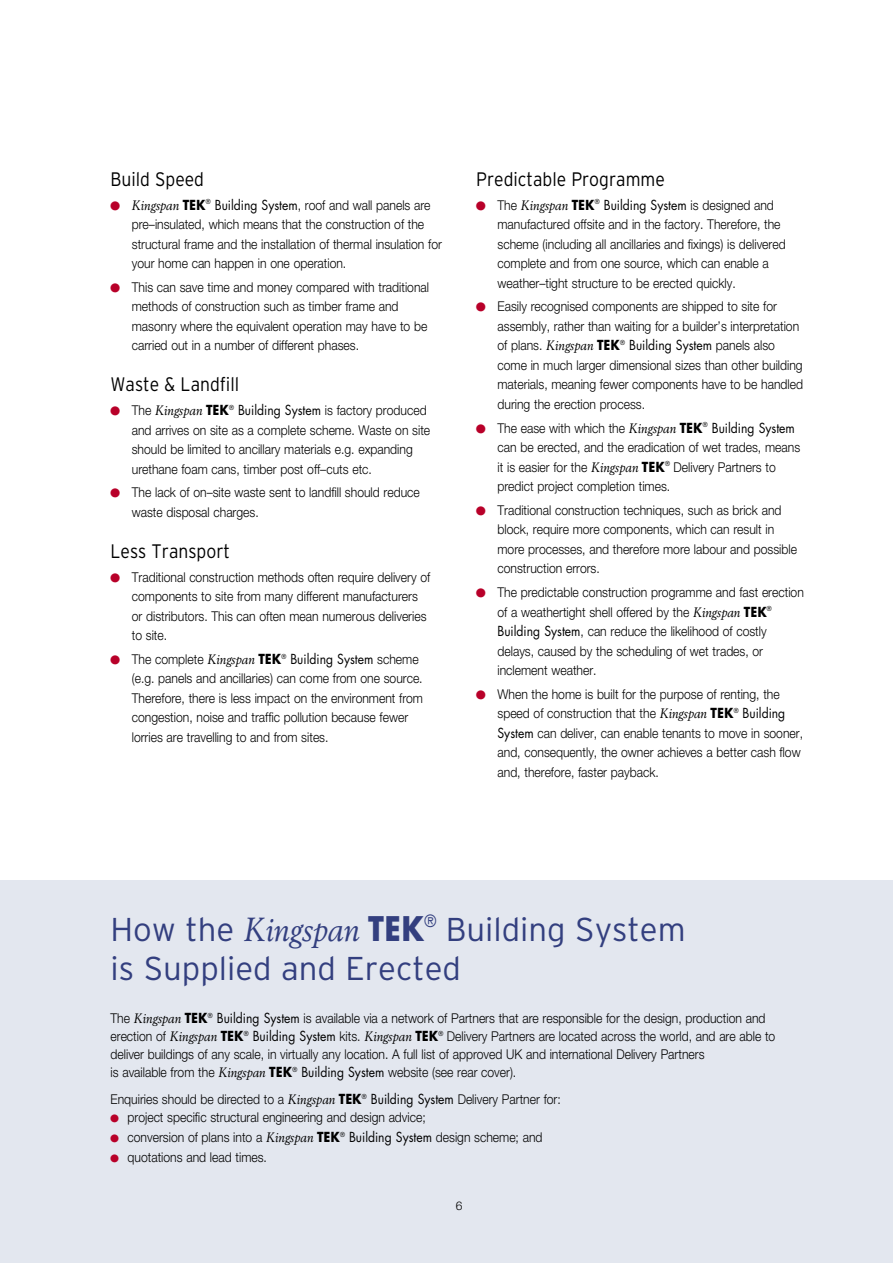
<style>
.page{position:relative;width:893px;height:1263px;background:#fff}
.page>*{position:absolute;margin:0;border:0;box-sizing:border-box;transform-origin:0 0}
.t1{font:300 33px/39px "Interstate";color:#333f7f}
.t2{font:300 19.5px "Interstate";color:#000;scale:.9 1}
.t3{font:300 13.5px/19.5px "Helvetica Neue";color:#000;scale:.9 1}
.t4{font:300 12px "Helvetica Neue";color:#000}
.s1{color:#b80029}
.s2{font-family:"Berling";font-weight:400;font-style:italic}
.s3{font-family:"Futura";font-weight:700}
.s4{font-family:"Futura";font-weight:400}
</style>
<div class="page">
<div style="left:0;top:880px;width:893px;height:383px;background:#e3e7ef"></div>
<h2 class="t2" style="left:111px;top:168px;width:105px">Build Speed</h2>
<p class="t3" style="left:132px;top:195px;width:346px;text-indent:-21px"><span class="s1">●</span> <span class="s2">Kingspan</span> <span class="s3">TEK</span><sup>®</sup> <span class="s4">Building System</span>, roof and wall panels are pre–insulated, which means that the construction of the structural frame and the installation of thermal insulation for your home can happen in one operation.</p>
<p class="t3" style="left:132px;top:277px;width:332px;text-indent:-21px"><span class="s1">●</span> This can save time and money compared with traditional methods of construction such as timber frame and masonry where the equivalent operation may have to be carried out in a number of different phases.</p>
<h2 class="t2" style="left:111px;top:374px;width:144px">Waste &amp; Landfill</h2>
<p class="t3" style="left:132px;top:400px;width:333px;text-indent:-21px"><span class="s1">●</span> The <span class="s2">Kingspan</span> <span class="s3">TEK</span><sup>®</sup> <span class="s4">Building System</span> is factory produced and arrives on site as a complete scheme. Waste on site should be limited to ancillary materials e.g. expanding urethane foam cans, timber post off–cuts etc.</p>
<p class="t3" style="left:132px;top:482px;width:321px;text-indent:-21px"><span class="s1">●</span> The lack of on–site waste sent to landfill should reduce waste disposal charges.</p>
<h2 class="t2" style="left:111px;top:540px;width:134px">Less Transport</h2>
<p class="t3" style="left:132px;top:567px;width:333px;text-indent:-21px"><span class="s1">●</span> Traditional construction methods often require delivery of components to site from many different manufacturers or distributors. This can often mean numerous deliveries to site.</p>
<p class="t3" style="left:132px;top:649px;width:325px;text-indent:-21px"><span class="s1">●</span> The complete <span class="s2">Kingspan</span> <span class="s3">TEK</span><sup>®</sup> <span class="s4">Building System</span> scheme (e.g. panels and ancillaries) can come from one source.<br>Therefore, there is less impact on the environment from congestion, noise and traffic pollution because fewer lorries are travelling to and from sites.</p>
<h2 class="t2" style="left:476px;top:168px;width:211px">Predictable Programme</h2>
<p class="t3" style="left:497px;top:195px;width:322px;text-indent:-21px"><span class="s1">●</span> The <span class="s2">Kingspan</span> <span class="s3">TEK</span><sup>®</sup> <span class="s4">Building System</span> is designed and manufactured offsite and in the factory. Therefore, the scheme (including all ancillaries and fixings) is delivered complete and from one source, which can enable a weather–tight structure to be erected quickly.</p>
<p class="t3" style="left:497px;top:296px;width:341px;text-indent:-21px"><span class="s1">●</span> Easily recognised components are shipped to site for assembly, rather than waiting for a builder’s interpretation of plans. <span class="s2">Kingspan</span> <span class="s3">TEK</span><sup>®</sup> <span class="s4">Building System</span> panels also come in much larger dimensional sizes than other building materials, meaning fewer components have to be handled during the erection process.</p>
<p class="t3" style="left:497px;top:418px;width:338px;text-indent:-21px"><span class="s1">●</span> The ease with which the <span class="s2">Kingspan</span> <span class="s3">TEK</span><sup>®</sup> <span class="s4">Building System </span>can be erected, and the eradication of wet trades, means it is easier for the <span class="s2">Kingspan</span> <span class="s3">TEK</span><sup>®</sup> Delivery Partners to predict project completion times.</p>
<p class="t3" style="left:497px;top:500px;width:334px;text-indent:-21px"><span class="s1">●</span> Traditional construction techniques, such as brick and block, require more components, which can result in more processes, and therefore more labour and possible construction errors.</p>
<p class="t3" style="left:497px;top:582px;width:342px;text-indent:-21px"><span class="s1">●</span> The predictable construction programme and fast erection of a weathertight shell offered by the <span class="s2">Kingspan</span> <span class="s3">TEK</span><sup>® </sup><span class="s4">Building System</span>, can reduce the likelihood of costly delays, caused by the scheduling of wet trades, or inclement weather.</p>
<p class="t3" style="left:497px;top:684px;width:341px;text-indent:-21px"><span class="s1">●</span> When the home is built for the purpose of renting, the speed of construction that the <span class="s2">Kingspan</span> <span class="s3">TEK</span><sup>®</sup> <span class="s4">Building System</span> can deliver, can enable tenants to move in sooner, and, consequently, the owner achieves a better cash flow and, therefore, faster payback.</p>
<h1 class="t1" style="left:111px;top:909px;width:577px">How the <span class="s2">Kingspan</span> <span class="s3">TEK</span><sup>®</sup> Building System is Supplied and Erected</h1>
<p class="t3" style="left:111px;top:1009px;width:740px;line-height:18px">The <span class="s2">Kingspan</span> <span class="s3">TEK</span><sup>®</sup> <span class="s4">Building System</span> is available via a network of Partners that are responsible for the design, production and erection of <span class="s2">Kingspan</span> <span class="s3">TEK</span><sup>®</sup> <span class="s4">Building System</span> kits. <span class="s2">Kingspan</span> <span class="s3">TEK</span><sup>®</sup> Delivery Partners are located across the world, and are able to deliver buildings of any scale, in virtually any location. A full list of approved UK and international Delivery Partners<br>is available from the <span class="s2">Kingspan</span> <span class="s3">TEK</span><sup>®</sup> <span class="s4">Building System</span> website (see rear cover).</p>
<p class="t3" style="left:111px;top:1089px;width:502px">Enquiries should be directed to a <span class="s2">Kingspan</span> <span class="s3">TEK</span><sup>®</sup> <span class="s4">Building System</span> Delivery Partner for:</p>
<p class="t3" style="left:111px;top:1107px;width:352px"><span class="s1">●</span> project specific structural engineering and design advice;</p>
<p class="t3" style="left:111px;top:1127px;width:481px"><span class="s1">●</span> conversion of plans into a <span class="s2">Kingspan</span> <span class="s3">TEK</span><sup>®</sup> <span class="s4">Building System</span> design scheme; and</p>
<p class="t3" style="left:111px;top:1147px;width:175px"><span class="s1">●</span> quotations and lead times.</p>
<p class="t4" style="left:456px;top:1198px;width:8px">6</p>
</div>
